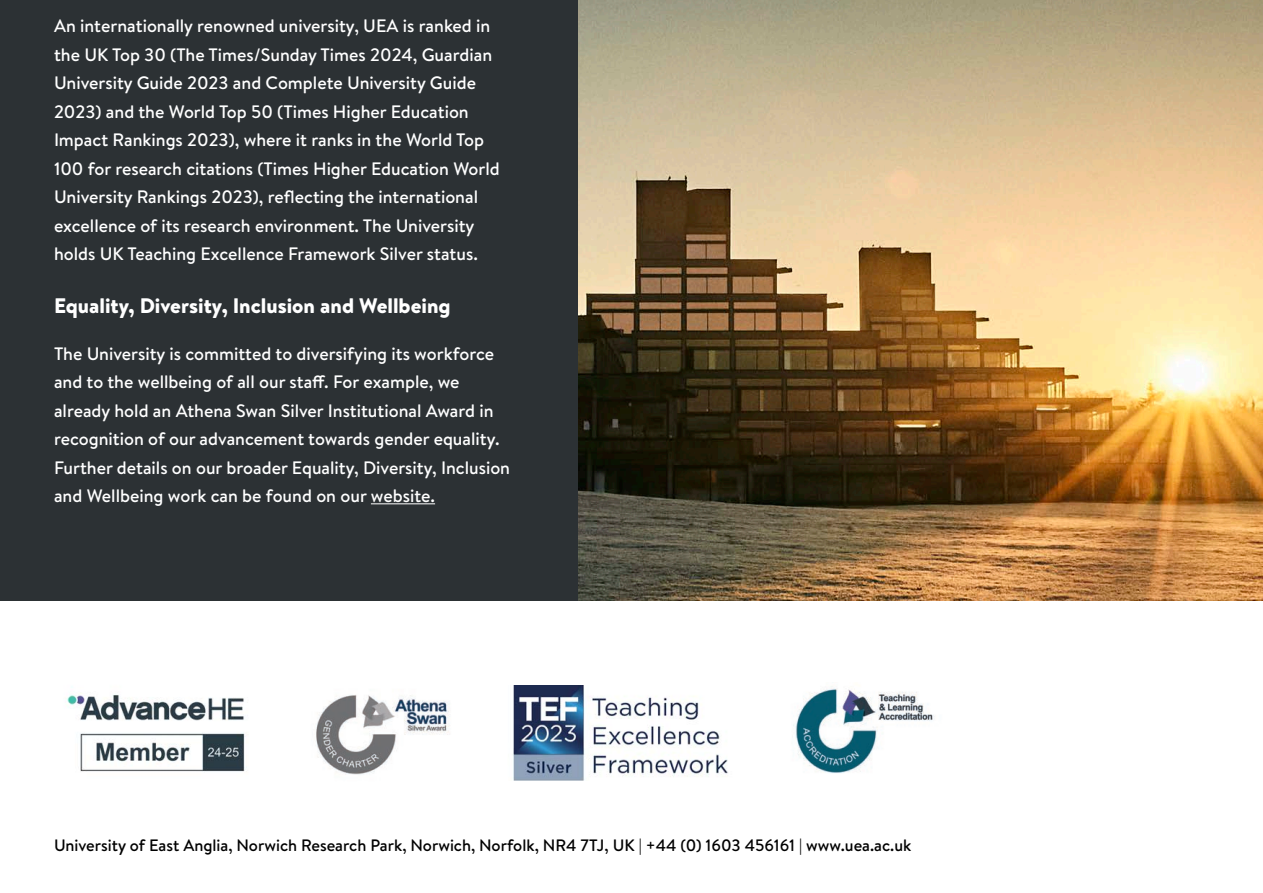
<style>
.page{position:relative;width:1263px;height:893px;background:#fff}
.page>*{position:absolute;margin:0;border:0;box-sizing:border-box;transform-origin:0 0}
.Introductory_text{font:900 21px "Brandon Text";color:#fff}
.Introductory_text-2{font:500 18px/28.5px "Brandon Text";color:#fff}
.Paragraph{font:500 18px/28.5px "Brandon Text";color:#fff}
.Introductory_text-3{font:500 16.5px "Brandon Text";color:#000}
</style>
<div class="page">
<img style="left:578px;top:0;width:685px;height:600px">
<div style="left:0;top:0;width:578px;height:600px;background:#2c3134"></div>
<img style="left:513px;top:686px;width:215px;height:94px">
<hr style="left:371px;top:503px;width:64px;height:1px;background:#fff">
<img style="left:67px;top:695px;width:180px;height:77px">
<img style="left:316px;top:695px;width:134px;height:80px">
<img style="left:793px;top:686px;width:141px;height:87px">
<p class="Introductory_text-2" style="left:54px;top:12px;width:447px">An internationally renowned university, UEA is ranked in the UK Top 30 (The Times/Sunday Times 2024, Guardian University Guide 2023 and Complete University Guide 2023) and the World Top 50 (Times Higher Education Impact Rankings 2023), where it ranks in the World Top 100 for research citations (Times Higher Education World University Rankings 2023), reflecting the international excellence of its research environment. The University holds UK Teaching Excellence Framework Silver status.</p>
<p class="Introductory_text" style="left:54px;top:291px;width:398px">Equality, Diversity, Inclusion and Wellbeing</p>
<p class="Paragraph" style="left:54px;top:339px;width:458px">The University is committed to diversifying its workforce and to the wellbeing of all our staff. For example, we already hold an Athena Swan Silver Institutional Award in recognition of our advancement towards gender equality.<br>Further details on our broader Equality, Diversity, Inclusion and Wellbeing work can be found on our website.</p>
<p class="Introductory_text-3" style="left:54px;top:833px;width:859px">University of East Anglia, Norwich Research Park, Norwich, Norfolk, NR4 7TJ, UK | +44 (0) 1603 456161 | www.uea.ac.uk</p>
</div>
